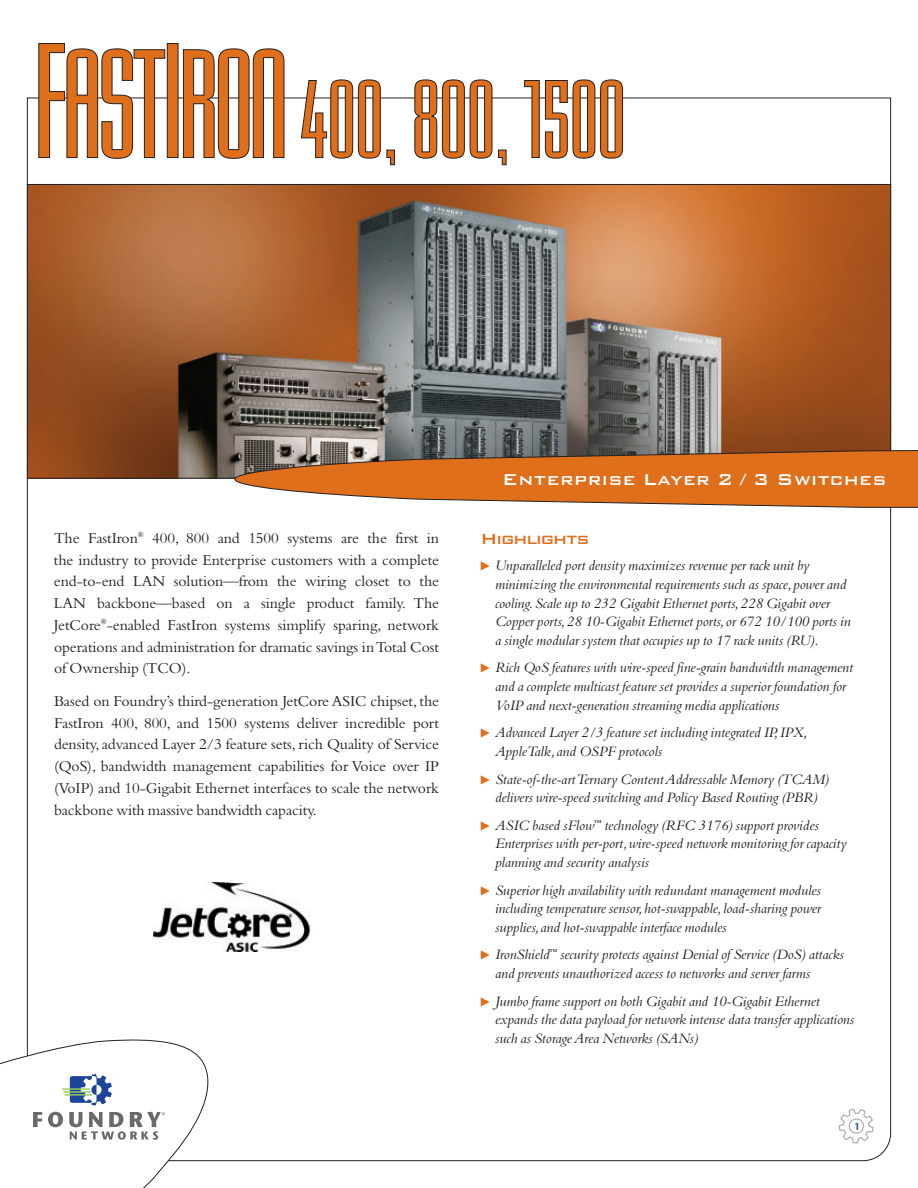
<style>
.page{position:relative;width:918px;height:1188px;background:#fff}
.page>*{position:absolute;margin:0;border:0;box-sizing:border-box;transform-origin:0 0}
.t1{font:500 21px "Bank Gothic BT";letter-spacing:.025em;color:#fff}
.t2{font:500 19.5px "Bank Gothic BT";letter-spacing:-.055em;color:#e06f1c}
.t3{font:15.75px/21.8px "Bembo";letter-spacing:-.005em;color:#231f20;text-align:justify}
.t4{font:italic 15px/18.8px "Bembo";letter-spacing:-.005em;color:#231f20}
.t5{font:15px "Bank Gothic Medium V";color:#1d449b}
.s1{font-family:"Eclectic One STF";font-style:normal;font-size:11.25px;color:#e06f1c}
</style>
<div class="page">
<svg style="left:38px;top:43px;width:127px;height:116px"></svg>
<div style="left:167px;top:43px;width:11px;height:115px;background:#e06f1c;border:1px solid #231f20"></div>
<svg style="left:183px;top:48px;width:102px;height:111px"></svg>
<svg style="left:301px;top:79px;width:94px;height:86px"></svg>
<svg style="left:414px;top:79px;width:93px;height:86px"></svg>
<svg style="left:524px;top:79px;width:99px;height:80px"></svg>
<svg style="left:0;top:1037px;width:216px;height:151px"></svg>
<img style="left:29px;top:186px;width:860px;height:291px">
<svg style="left:234px;top:450px;width:684px;height:58px;background:#ce7c3f"></svg>
<svg style="left:838px;top:1108px;width:36px;height:36px"></svg>
<img style="left:153px;top:883px;width:158px;height:68px">
<p class="t3" style="left:54px;top:528px;width:387px">The FastIron<sup>®</sup> 400, 800 and 1500 systems are the first in the industry to provide Enterprise customers with a complete end-to-end LAN solution—from the wiring closet to the LAN backbone—based on a single product family. The JetCore<sup>®</sup>-enabled FastIron systems simplify sparing, network operations and administration for dramatic savings in Total Cost of Ownership (TCO).</p>
<p class="t3" style="left:54px;top:691px;width:387px">Based on Foundry’s third-generation JetCore ASIC chipset, the FastIron 400, 800, and 1500 systems deliver incredible port density, advanced Layer 2/3 feature sets, rich Quality of Service (QoS), bandwidth management capabilities for Voice over IP (VoIP) and 10-Gigabit Ethernet interfaces to scale the network backbone with massive bandwidth capacity.</p>
<h1 class="t1" style="left:502px;top:465px;width:386px">Enterprise Layer 2 / 3 Switches</h1>
<h2 class="t2" style="left:480px;top:526px;width:111px">Highlights</h2>
<p class="t4" style="left:495px;top:557px;width:357px;text-indent:-15px"><span class="s1">t</span> Unparalleled port density maximizes revenue per rack unit by minimizing the environmental requirements such as space,power and cooling.Scale up to 232 Gigabit Ethernet ports,228 Gigabit over Copper ports,28 10-Gigabit Ethernet ports,or 672 10/100 ports in a single modular system that occupies up to 17 rack units (RU).</p>
<p class="t4" style="left:495px;top:660px;width:359px;text-indent:-15px"><span class="s1">t</span> Rich QoS features with wire-speed fine-grain bandwidth management and a complete multicast feature set provides a superior foundation for<br>VoIP and next-generation streaming media applications</p>
<p class="t4" style="left:495px;top:725px;width:314px;text-indent:-15px"><span class="s1">t</span> Advanced Layer 2/3 feature set including integrated IP,IPX,<br>AppleTalk,and OSPF protocols</p>
<p class="t4" style="left:480px;top:771px;width:350px;text-align:center"><span class="s1">t</span> State-of-the-art Ternary Content Addressable Memory (TCAM) delivers wire-speed switching and Policy Based Routing (PBR)</p>
<p class="t4" style="left:495px;top:817px;width:353px;text-indent:-15px"><span class="s1">t</span> ASIC based sFlow<sup>™</sup> technology (RFC 3176) support provides<br>Enterprises with per-port,wire-speed network monitoring for capacity planning and security analysis</p>
<p class="t4" style="left:495px;top:882px;width:328px;text-align:justify;text-indent:-15px"><span class="s1">t</span> Superior high availability with redundant management modules including temperature sensor,hot-swappable,load-sharing power supplies,and hot-swappable interface modules</p>
<p class="t4" style="left:495px;top:947px;width:350px;text-indent:-15px"><span class="s1">t</span> IronShield<sup>™</sup> security protects against Denial of Service (DoS) attacks and prevents unauthorized access to networks and server farms</p>
<p class="t4" style="left:495px;top:993px;width:361px;text-indent:-15px"><span class="s1">t</span> Jumbo frame support on both Gigabit and 10-Gigabit Ethernet expands the data payload for network intense data transfer applications such as Storage Area Networks (SANs)</p>
<p class="t5" style="left:852px;top:1116px;width:11px">1</p>
</div>
